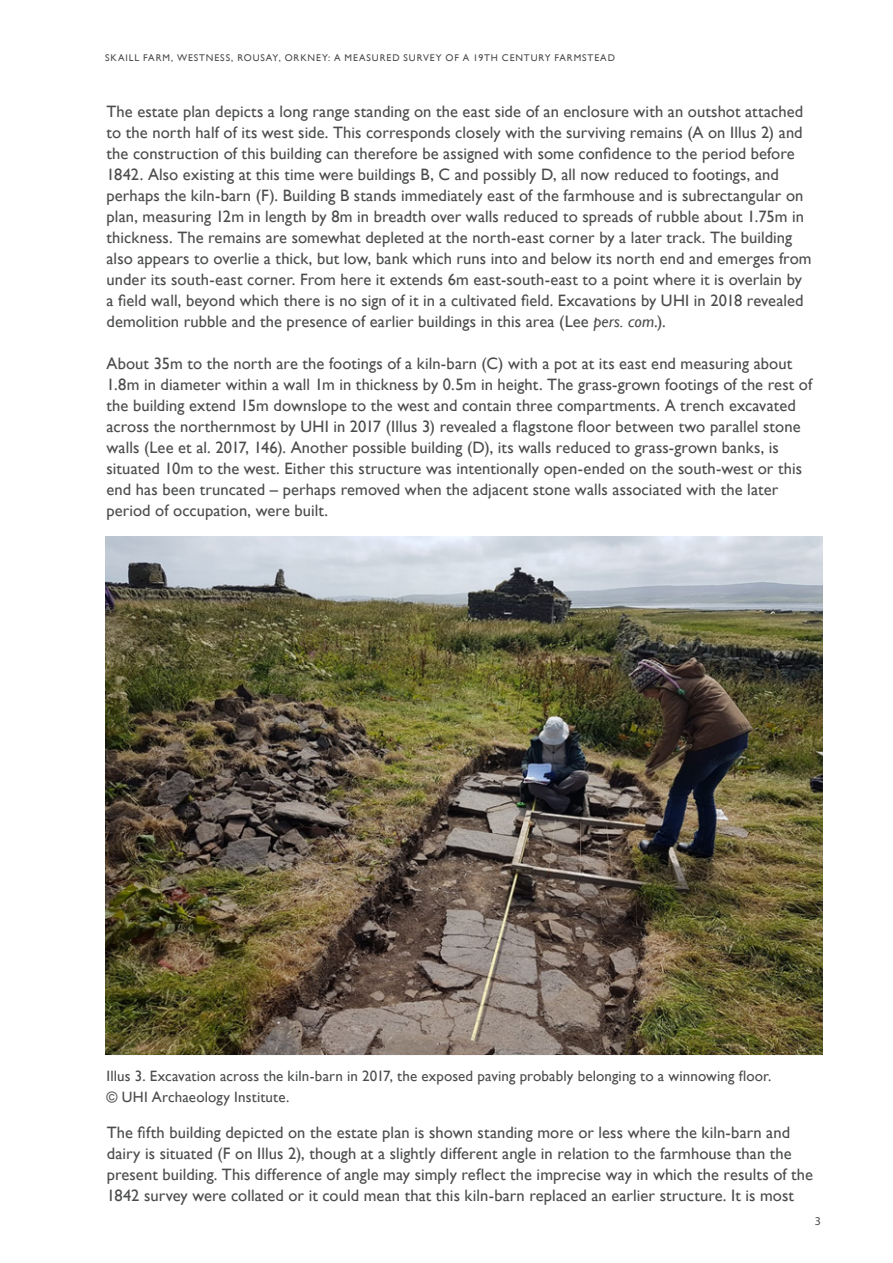
<style>
.page{position:relative;width:893px;height:1263px;background:#fff}
.page>*{position:absolute;margin:0;border:0;box-sizing:border-box;transform-origin:0 0}
._02_1st_SUBHEADS{font:16.5px/21px "Gill Sans";letter-spacing:.005em;color:#4b4c4d}
._02_1st_SUBHEADS-2{font:15px "Gill Sans";letter-spacing:.01em;color:#4b4c4d}
.t1{font:12px "Myriad Pro";color:#4b4c4d}
.t2{font:9.75px "Gill Sans";letter-spacing:.09em;color:#4b4c4d}
.s1{font-style:italic}
</style>
<div class="page">
<img style="left:105px;top:536px;width:717px;height:519px">
<p class="t2" style="left:105px;top:52px;width:511px">SKAILL FARM, WESTNESS, ROUSAY, ORKNEY: A MEASURED SURVEY OF A 19TH CENTURY FARMSTEAD</p>
<p class="_02_1st_SUBHEADS" style="left:107px;top:101px;width:706px">The estate plan depicts a long range standing on the east side of an enclosure with an outshot attached to the north half of its west side. This corresponds closely with the surviving remains (A on Illus 2) and the construction of this building can therefore be assigned with some confidence to the period before 1842. Also existing at this time were buildings B, C and possibly D, all now reduced to footings, and perhaps the kiln-barn (F). Building B stands immediately east of the farmhouse and is subrectangular on plan, measuring 12m in length by 8m in breadth over walls reduced to spreads of rubble about 1.75m in thickness. The remains are somewhat depleted at the north-east corner by a later track. The building also appears to overlie a thick, but low, bank which runs into and below its north end and emerges from under its south-east corner. From here it extends 6m east-south-east to a point where it is overlain by a field wall, beyond which there is no sign of it in a cultivated field. Excavations by UHI in 2018 revealed demolition rubble and the presence of earlier buildings in this area (Lee <span class="s1">pers. com</span>.).</p>
<p class="_02_1st_SUBHEADS" style="left:107px;top:353px;width:707px">About 35m to the north are the footings of a kiln-barn (C) with a pot at its east end measuring about 1.8m in diameter within a wall 1m in thickness by 0.5m in height. The grass-grown footings of the rest of the building extend 15m downslope to the west and contain three compartments. A trench excavated across the northernmost by UHI in 2017 (Illus 3) revealed a flagstone floor between two parallel stone walls (Lee et al. 2017, 146). Another possible building (D), its walls reduced to grass-grown banks, is situated 10m to the west. Either this structure was intentionally open-ended on the south-west or this end has been truncated – perhaps removed when the adjacent stone walls associated with the later period of occupation, were built.</p>
<p class="_02_1st_SUBHEADS-2" style="left:107px;top:1067px;width:666px">Illus 3. Excavation across the kiln-barn in 2017, the exposed paving probably belonging to a winnowing floor.</p>
<p class="_02_1st_SUBHEADS-2" style="left:107px;top:1088px;width:184px">© UHI Archaeology Institute.</p>
<p class="_02_1st_SUBHEADS" style="left:107px;top:1122px;width:708px">The fifth building depicted on the estate plan is shown standing more or less where the kiln-barn and dairy is situated (F on Illus 2), though at a slightly different angle in relation to the farmhouse than the present building. This difference of angle may simply reflect the imprecise way in which the results of the 1842 survey were collated or it could mean that this kiln-barn replaced an earlier structure. It is most</p>
<p class="t1" style="left:815px;top:1213px;width:8px">3</p>
</div>
